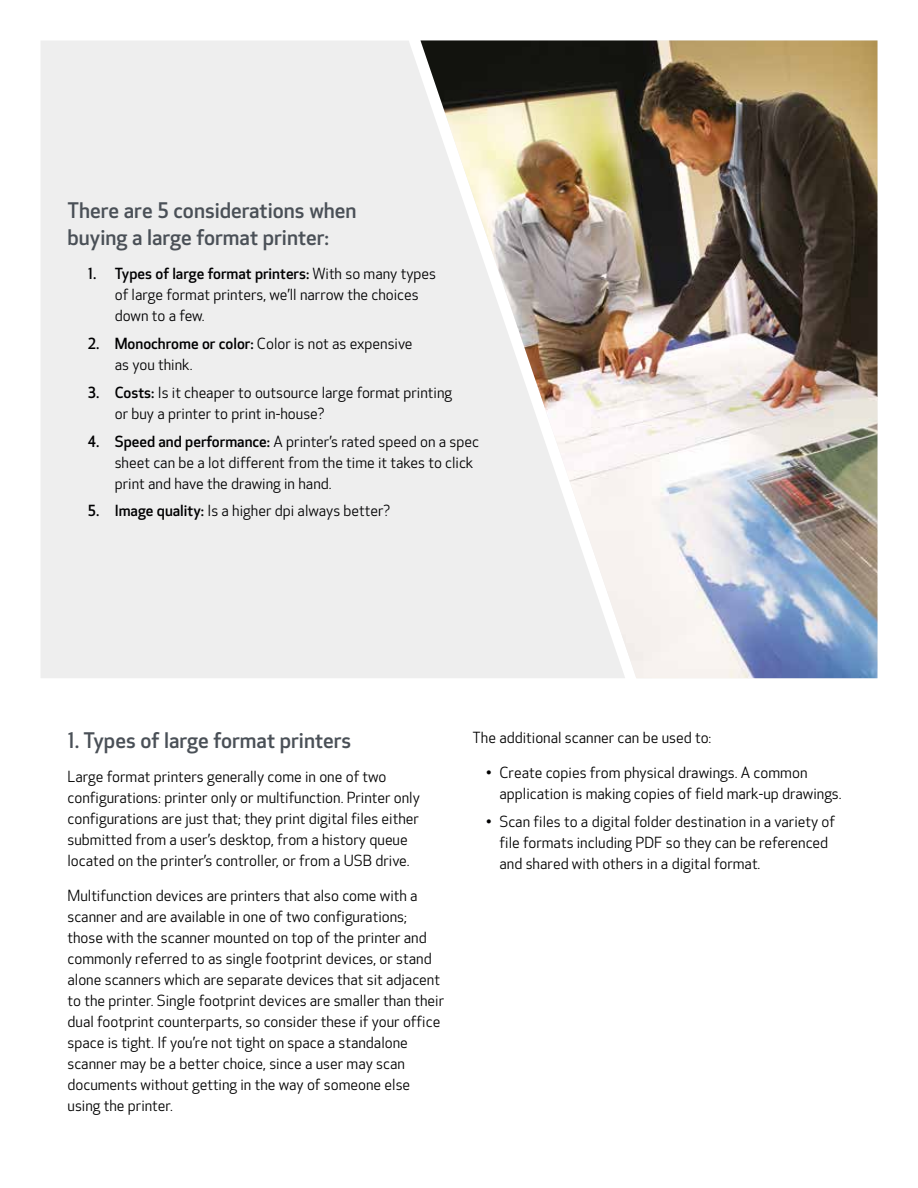
<style>
.page{position:relative;width:918px;height:1188px;background:#fff}
.page>*{position:absolute;margin:0;border:0;box-sizing:border-box;transform-origin:0 0}
.t1{font:500 21px/27px "Optic Sans 301";color:#4a5057}
.t2{font:15px/21px "Optic Sans 201";color:#000001}
.t3{font:500 15px "Optic Sans 301";color:#000001}
.s1{font-family:"Optic Sans 201";font-weight:400}
.s2{font-family:"Optic Sans 301";font-weight:500}
</style>
<div class="page">
<div style="left:41px;top:41px;width:379px;height:637px;background:#eee"></div>
<img style="left:420px;top:40px;width:458px;height:638px">
<h1 class="t1" style="left:68px;top:198px;width:291px">There are 5 considerations when buying a large format printer:</h1>
<p class="t3" style="left:88px;top:266px;width:350px">1. Types of large format printers: <span class="s1">With so many types</span></p>
<p class="t2" style="left:115px;top:285px;width:306px">of large format printers, we’ll narrow the choices down to a few.</p>
<p class="t2" style="left:115px;top:334px;width:299px;text-indent:-27px"><span class="s2">2. Monochrome or color:</span> Color is not as expensive as you think.</p>
<p class="t2" style="left:115px;top:383px;width:339px;text-indent:-27px"><span class="s2">3. Costs:</span> Is it cheaper to outsource large format printing or buy a printer to print in-house?</p>
<p class="t2" style="left:115px;top:431px;width:366px;text-indent:-27px"><span class="s2">4. Speed and performance:</span> A printer’s rated speed on a spec sheet can be a lot different from the time it takes to click print and have the drawing in hand.</p>
<p class="t2" style="left:88px;top:501px;width:304px"><span class="s2">5. Image quality:</span> Is a higher dpi always better?</p>
<h1 class="t1" style="left:68px;top:728px;width:285px">1. Types of large format printers</h1>
<p class="t2" style="left:68px;top:767px;width:354px">Large format printers generally come in one of two configurations: printer only or multifunction. Printer only configurations are just that; they print digital files either submitted from a user’s desktop, from a history queue located on the printer’s controller, or from a USB drive.</p>
<p class="t2" style="left:68px;top:886px;width:378px">Multifunction devices are printers that also come with a scanner and are available in one of two configurations; those with the scanner mounted on top of the printer and commonly referred to as single footprint devices, or stand alone scanners which are separate devices that sit adjacent to the printer. Single footprint devices are smaller than their dual footprint counterparts, so consider these if your office space is tight. If you’re not tight on space a standalone scanner may be a better choice, since a user may scan documents without getting in the way of someone else using the printer.</p>
<p class="t2" style="left:472px;top:728px;width:240px">The additional scanner can be used to:</p>
<p class="t2" style="left:500px;top:763px;width:344px;text-indent:-14px">• Create copies from physical drawings. A common application is making copies of field mark-up drawings.</p>
<p class="t2" style="left:500px;top:811px;width:337px;text-indent:-14px">• Scan files to a digital folder destination in a variety of file formats including PDF so they can be referenced and shared with others in a digital format.</p>
</div>
